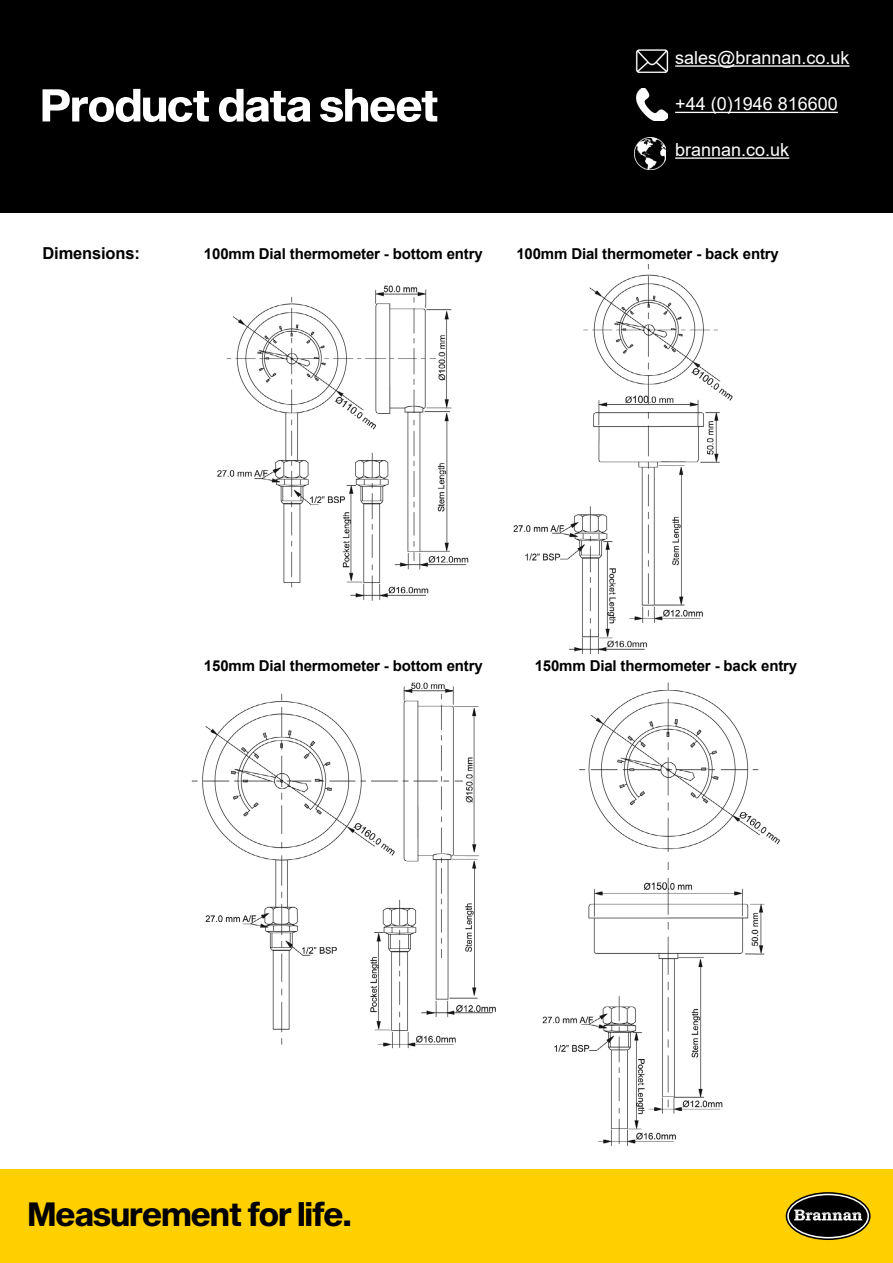
<style>
.page{position:relative;width:893px;height:1263px;background:#fff}
.page>*{position:absolute;margin:0;border:0;box-sizing:border-box;transform-origin:0 0}
.t1{font:33px "Sequel Sans Bold Disp";color:#000}
.t2{font:18px "Arial";color:#fff}
.t3{font:700 16.5px "Arial";letter-spacing:-.01em;color:#000}
.t4{font:700 15px "Arial";letter-spacing:-.01em;color:#000}
</style>
<div class="page">
<div style="left:0;top:0;width:893px;height:213px;background:#000"></div>
<div style="left:0;top:1169px;width:893px;height:94px;background:#ffd000"></div>
<svg style="left:786px;top:1193px;width:84px;height:46px"></svg>
<div style="left:786px;top:1192px;width:85px;height:48px;border:2px solid #000;border-radius:50%"></div>
<div style="left:789px;top:1195px;width:78px;height:42px;background:#000;border-radius:50%"></div>
<svg style="left:794px;top:1209px;width:68px;height:11px"></svg>
<img style="left:635px;top:50px;width:34px;height:22px">
<hr style="left:675px;top:65px;width:175px;height:2px;background:#fff">
<img style="left:637px;top:89px;width:30px;height:32px">
<hr style="left:675px;top:112px;width:163px;height:1px;background:#fff">
<img style="left:635px;top:137px;width:31px;height:32px">
<hr style="left:675px;top:157px;width:114px;height:2px;background:#fff">
<svg style="left:43px;top:89px;width:394px;height:33px"></svg>
<img style="left:191px;top:264px;width:589px;height:882px">
<div style="left:204px;top:657px;width:285px;height:19px;background:#fff"></div>
<div style="left:535px;top:657px;width:267px;height:19px;background:#fff"></div>
<p class="t2" style="left:675px;top:45px;width:176px">sales@brannan.co.uk</p>
<p class="t2" style="left:675px;top:92px;width:164px">+44 (0)1946 816600</p>
<p class="t2" style="left:675px;top:137px;width:116px">brannan.co.uk</p>
<p class="t3" style="left:43px;top:242px;width:99px">Dimensions:</p>
<p class="t4" style="left:204px;top:243px;width:280px">100mm Dial thermometer - bottom entry</p>
<p class="t4" style="left:516px;top:243px;width:264px">100mm Dial thermometer - back entry</p>
<p class="t4" style="left:204px;top:655px;width:280px">150mm Dial thermometer - bottom entry</p>
<p class="t4" style="left:535px;top:655px;width:264px">150mm Dial thermometer - back entry</p>
<h1 class="t1" style="left:28px;top:1191px;width:325px">Measurement for life.</h1>
</div>
